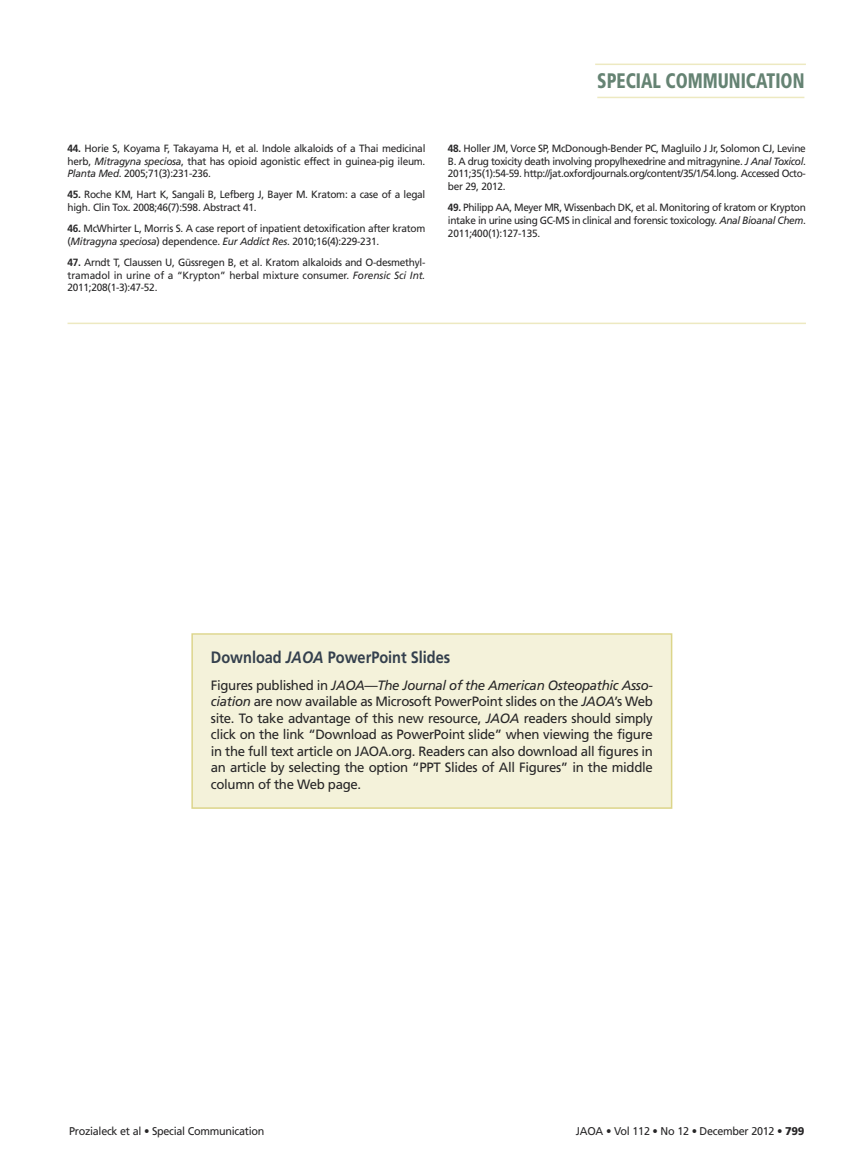
<style>
.page{position:relative;width:851px;height:1175px;background:#fff}
.page>*{position:absolute;margin:0;border:0;box-sizing:border-box;transform-origin:0 0}
.t1{font:900 condensed 21px "Frutiger";color:#658373;scale:.84 1}
.t2{font:700 16.5px "Frutiger";color:#34404d;scale:.88 1}
.t3{font:13.5px/16.5px "Frutiger LT Std";letter-spacing:-.025em;color:#272627;text-align:justify}
.t4{font:11.25px "Frutiger LT Std";letter-spacing:-.025em;color:#272627;scale:.96 1}
.t5{font:10.5px/12.8px "Frutiger LT Std";letter-spacing:-.025em;color:#272627;text-align:justify;scale:.96 1}
.s1{font-family:"Frutiger";font-weight:700}
.s2{font-style:italic}
.s3{font-family:"Frutiger";font-weight:900}
</style>
<div class="page">
<hr style="left:597px;top:97px;width:207px;height:1px;background:#ede9c1">
<hr style="left:595px;top:64px;width:210px;height:1px;background:#ede9c1">
<hr style="left:68px;top:322px;width:738px;height:2px;background:#ede9c1">
<div style="left:193px;top:634px;width:477px;height:173px;background:#f4f2da"></div>
<div style="left:191px;top:633px;width:481px;height:175px;border:2px solid #dcd58a"></div>
<p class="t5" style="left:67px;top:143px;width:374px"><span class="s1">44.</span> Horie S, Koyama F, Takayama H, et al. Indole alkaloids of a Thai medicinal herb, <span class="s2">Mitragyna speciosa</span>, that has opioid agonistic effect in guinea-pig ileum.<br><span class="s2">Planta Med</span>. 2005;71(3):231-236.</p>
<p class="t5" style="left:67px;top:189px;width:374px"><span class="s1">45.</span> Roche KM, Hart K, Sangali B, Lefberg J, Bayer M. Kratom: a case of a legal high. Clin Tox. 2008;46(7):598. Abstract 41.</p>
<p class="t5" style="left:67px;top:223px;width:374px"><span class="s1">46.</span> McWhirter L, Morris S. A case report of inpatient detoxification after kratom (<span class="s2">Mitragyna speciosa</span>) dependence. <span class="s2">Eur Addict Res</span>. 2010;16(4):229-231.</p>
<p class="t5" style="left:67px;top:257px;width:374px"><span class="s1">47.</span> Arndt T, Claussen U, Güssregen B, et al. Kratom alkaloids and O-desmethyl&shy;tramadol in urine of a “Krypton” herbal mixture consumer. <span class="s2">Forensic Sci Int.<br></span>2011;208(1-3):47-52.</p>
<h1 class="t1" style="left:597px;top:72px;width:248px">SPECIAL COMMUNICATION</h1>
<p class="t5" style="left:448px;top:143px;width:374px"><span class="s1">48.</span> Holler JM, Vorce SP, McDonough-Bender PC, Magluilo J Jr, Solomon CJ, Levine B. A drug toxicity death involving propylhexedrine and mitragynine. <span class="s2">J Anal Toxicol</span>.<br>2011;35(1):54-59. http://jat.oxfordjournals.org/content/35/1/54.long. Accessed Octo&shy;ber 29, 2012.</p>
<p class="t5" style="left:448px;top:202px;width:374px"><span class="s1">49.</span> Philipp AA, Meyer MR, Wissenbach DK, et al. Monitoring of kratom or Krypton intake in urine using GC-MS in clinical and forensic toxicology. <span class="s2">Anal Bioanal Chem</span>.<br>2011;400(1):127-135.</p>
<h2 class="t2" style="left:211px;top:650px;width:273px">Download <span class="s2">JAOA</span> PowerPoint Slides</h2>
<p class="t3" style="left:211px;top:677px;width:443px">Figures published in <span class="s2">JAOA—The Journal of the American Osteopathic Asso&shy;ciation</span> are now available as Microsoft PowerPoint slides on the <span class="s2">JAOA</span>’s Web site. To take advantage of this new resource, <span class="s2">JAOA</span> readers should simply click on the link “Download as PowerPoint slide” when viewing the figure in the full text article on JAOA.org. Readers can also download all figures in an article by selecting the option “PPT Slides of All Figures” in the middle column of the Web page.</p>
<p class="t4" style="left:69px;top:1126px;width:205px">Prozialeck et al • Special Communication</p>
<p class="t4" style="left:576px;top:1126px;width:239px">JAOA • Vol 112 • No 12 • December 2012 • <span class="s3">799</span></p>
</div>
